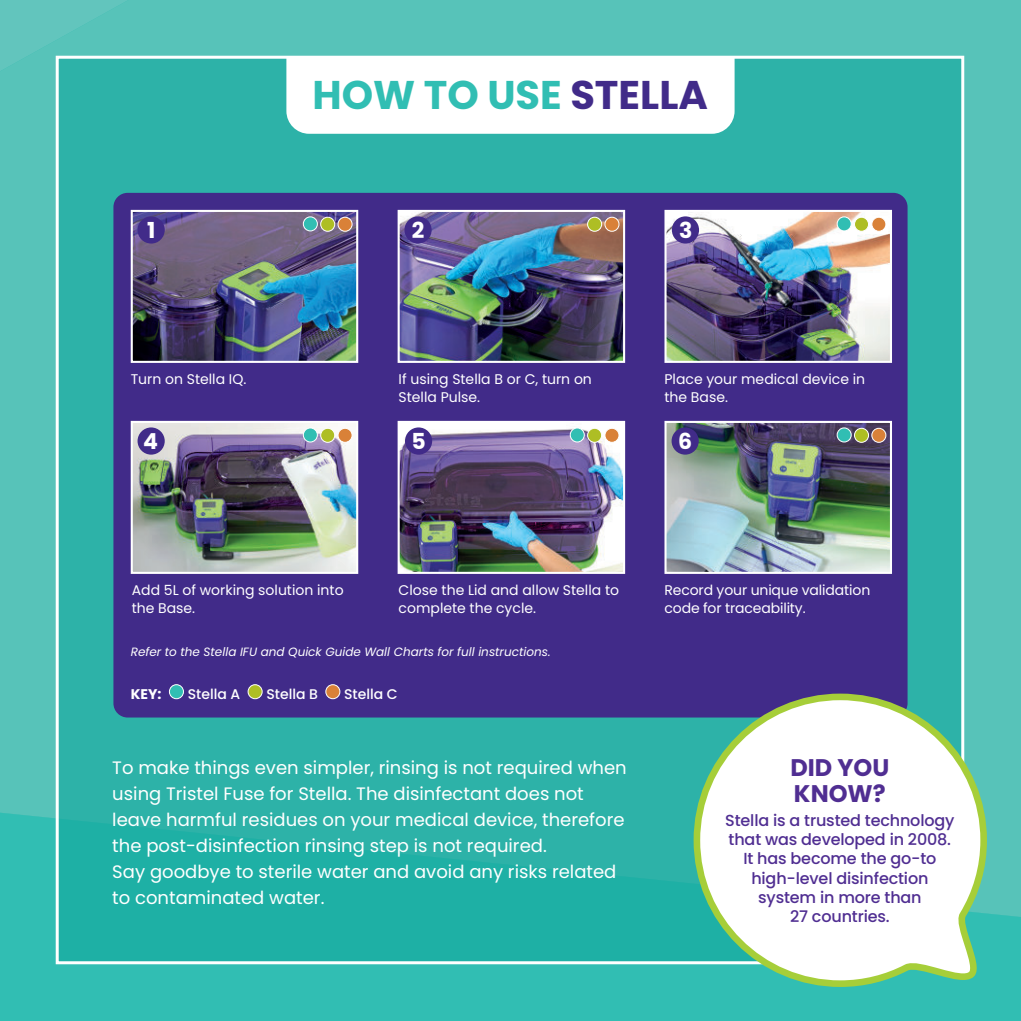
<style>
.page{position:relative;width:1021px;height:1021px;background:#fff}
.page>*{position:absolute;margin:0;border:0;box-sizing:border-box;transform-origin:0 0}
.t1{font:700 40px "Poppins";color:#31beb3}
.t2{font:700 24px/26px "Poppins";color:#502e92}
.t3{font:700 22px "Poppins";color:#fff}
.t4{font:18px/26px "Poppins";color:#fff}
.t5{font:500 16px/19.2px "Poppins";letter-spacing:-.01em;color:#502e92;text-align:center}
.t6{font:14px/18px "Poppins";color:#fff}
.t7{font:500 14px "Poppins";color:#fff}
.t8{font:700 14px "Poppins";color:#fff}
.t9{font:italic 12px "Poppins";color:#fff}
.s1{color:#412b89}
</style>
<div class="page">
<div style="left:0;top:0;width:685px;height:723px;background:#57c3b9"></div>
<div style="left:685px;top:0;width:335px;height:812px;background:#57c3b9"></div>
<div style="left:0;top:723px;width:56px;height:89px;background:#57c3b9"></div>
<svg style="left:0;top:812px;width:1020px;height:208px;fill:#31beb3"></svg>
<svg style="left:0;top:0;width:128px;height:71px"></svg>
<div style="left:58px;top:58px;width:905px;height:905px;background:linear-gradient(to right,#27b1a7,#2db2a8)"></div>
<div style="left:113px;top:193px;width:794px;height:524px;background:#412b89;border-radius:14px"></div>
<svg style="left:286px;top:56px;width:448px;height:78px"></svg>
<img style="left:134px;top:213px;width:221px;height:147px">
<div style="left:131px;top:210px;width:227px;height:153px;border:2px solid #fff"></div>
<img style="left:134px;top:424px;width:221px;height:147px">
<div style="left:131px;top:421px;width:227px;height:153px;border:2px solid #fff"></div>
<img style="left:400px;top:213px;width:222px;height:147px">
<div style="left:397px;top:210px;width:228px;height:153px;border:2px solid #fff"></div>
<img style="left:400px;top:424px;width:222px;height:147px">
<div style="left:397px;top:421px;width:228px;height:153px;border:2px solid #fff"></div>
<img style="left:667px;top:213px;width:222px;height:147px">
<div style="left:664px;top:210px;width:228px;height:153px;border:2px solid #fff"></div>
<img style="left:667px;top:424px;width:222px;height:147px">
<div style="left:664px;top:421px;width:228px;height:153px;border:2px solid #fff"></div>
<svg style="left:690px;top:690px;width:300px;height:300px"></svg>
<div style="left:169px;top:684px;width:14px;height:14px;background:#31beb3;border-radius:50%"></div>
<div style="left:169px;top:684px;width:15px;height:15px;border:1px solid #fff;border-radius:50%"></div>
<div style="left:248px;top:684px;width:14px;height:14px;background:#aebe24;border-radius:50%"></div>
<div style="left:247px;top:684px;width:16px;height:15px;border:1px solid #fff;border-radius:50%"></div>
<div style="left:326px;top:684px;width:14px;height:14px;background:#d98138;border-radius:50%"></div>
<div style="left:325px;top:684px;width:15px;height:15px;border:1px solid #fff;border-radius:50%"></div>
<div style="left:837px;top:428px;width:14px;height:14px;background:#31beb3;border-radius:50%"></div>
<div style="left:836px;top:427px;width:15px;height:15px;border:1px solid #fff;border-radius:50%"></div>
<div style="left:854px;top:428px;width:14px;height:14px;background:#aebe24;border-radius:50%"></div>
<div style="left:854px;top:428px;width:15px;height:15px;border:1px solid #fff;border-radius:50%"></div>
<div style="left:871px;top:428px;width:14px;height:14px;background:#d98138;border-radius:50%"></div>
<div style="left:871px;top:428px;width:15px;height:15px;border:1px solid #fff;border-radius:50%"></div>
<div style="left:837px;top:217px;width:14px;height:14px;background:#31beb3;border-radius:50%"></div>
<div style="left:836px;top:216px;width:15px;height:15px;border:1px solid #fff;border-radius:50%"></div>
<div style="left:854px;top:217px;width:14px;height:14px;background:#aebe24;border-radius:50%"></div>
<div style="left:854px;top:217px;width:15px;height:15px;border:1px solid #fff;border-radius:50%"></div>
<div style="left:871px;top:217px;width:14px;height:14px;background:#d98138;border-radius:50%"></div>
<div style="left:871px;top:217px;width:15px;height:15px;border:1px solid #fff;border-radius:50%"></div>
<div style="left:587px;top:217px;width:14px;height:14px;background:#aebe24;border-radius:50%"></div>
<div style="left:587px;top:217px;width:15px;height:15px;border:1px solid #fff;border-radius:50%"></div>
<div style="left:605px;top:217px;width:14px;height:14px;background:#d98138;border-radius:50%"></div>
<div style="left:604px;top:217px;width:15px;height:15px;border:1px solid #fff;border-radius:50%"></div>
<div style="left:303px;top:217px;width:14px;height:14px;background:#31beb3;border-radius:50%"></div>
<div style="left:303px;top:216px;width:15px;height:15px;border:1px solid #fff;border-radius:50%"></div>
<div style="left:321px;top:217px;width:14px;height:14px;background:#aebe24;border-radius:50%"></div>
<div style="left:320px;top:217px;width:15px;height:15px;border:1px solid #fff;border-radius:50%"></div>
<div style="left:338px;top:217px;width:14px;height:14px;background:#d98138;border-radius:50%"></div>
<div style="left:337px;top:217px;width:15px;height:15px;border:1px solid #fff;border-radius:50%"></div>
<div style="left:303px;top:428px;width:14px;height:14px;background:#31beb3;border-radius:50%"></div>
<div style="left:303px;top:427px;width:15px;height:15px;border:1px solid #fff;border-radius:50%"></div>
<div style="left:321px;top:428px;width:14px;height:14px;background:#aebe24;border-radius:50%"></div>
<div style="left:320px;top:428px;width:15px;height:15px;border:1px solid #fff;border-radius:50%"></div>
<div style="left:338px;top:428px;width:14px;height:14px;background:#d98138;border-radius:50%"></div>
<div style="left:337px;top:428px;width:15px;height:15px;border:1px solid #fff;border-radius:50%"></div>
<div style="left:570px;top:428px;width:14px;height:14px;background:#31beb3;border-radius:50%"></div>
<div style="left:569px;top:427px;width:15px;height:15px;border:1px solid #fff;border-radius:50%"></div>
<div style="left:587px;top:428px;width:14px;height:14px;background:#aebe24;border-radius:50%"></div>
<div style="left:587px;top:428px;width:15px;height:15px;border:1px solid #fff;border-radius:50%"></div>
<div style="left:605px;top:428px;width:14px;height:14px;background:#d98138;border-radius:50%"></div>
<div style="left:604px;top:428px;width:15px;height:15px;border:1px solid #fff;border-radius:50%"></div>
<div style="left:137px;top:216px;width:28px;height:27px;background:#412b89;border-radius:50%"></div>
<div style="left:404px;top:216px;width:27px;height:27px;background:#412b89;border-radius:50%"></div>
<div style="left:672px;top:216px;width:27px;height:27px;background:#412b89;border-radius:50%"></div>
<div style="left:137px;top:427px;width:28px;height:27px;background:#412b89;border-radius:50%"></div>
<div style="left:405px;top:427px;width:27px;height:27px;background:#412b89;border-radius:50%"></div>
<div style="left:671px;top:427px;width:27px;height:27px;background:#412b89;border-radius:50%"></div>
<h1 class="t1" style="left:312px;top:72px;width:397px">HOW TO USE <span class="s1">STELLA</span></h1>
<p class="t3" style="left:147px;top:218px;width:10px">1</p>
<p class="t3" style="left:411px;top:218px;width:14px">2</p>
<p class="t3" style="left:679px;top:218px;width:15px">3</p>
<p class="t6" style="left:131px;top:370px;width:117px">Turn on Stella IQ.</p>
<p class="t6" style="left:398px;top:370px;width:195px">If using Stella B or C, turn on<br>Stella Pulse.</p>
<p class="t6" style="left:664px;top:370px;width:202px">Place your medical device in the Base.</p>
<p class="t3" style="left:143px;top:428px;width:16px">4</p>
<p class="t3" style="left:411px;top:429px;width:16px">5</p>
<p class="t3" style="left:678px;top:429px;width:16px">6</p>
<p class="t6" style="left:132px;top:581px;width:213px">Add 5L of working solution into the Base.</p>
<p class="t6" style="left:398px;top:581px;width:222px">Close the Lid and allow Stella to complete the cycle.</p>
<p class="t6" style="left:664px;top:581px;width:207px">Record your unique validation code for traceability.</p>
<p class="t9" style="left:131px;top:646px;width:421px">Refer to the Stella IFU and Quick Guide Wall Charts for full instructions.</p>
<p class="t8" style="left:131px;top:686px;width:32px">KEY:</p>
<p class="t7" style="left:188px;top:686px;width:54px">Stella A</p>
<p class="t7" style="left:266px;top:686px;width:53px">Stella B</p>
<p class="t7" style="left:344px;top:686px;width:55px">Stella C</p>
<p class="t4" style="left:112px;top:754px;width:516px">To make things even simpler, rinsing is not required when using Tristel Fuse for Stella. The disinfectant does not leave harmful residues on your medical device, therefore the post-disinfection rinsing step is not required.<br>Say goodbye to sterile water and avoid any risks related to contaminated water.</p>
<h2 class="t2" style="left:790px;top:755px;width:100px">DID YOU<br>KNOW?</h2>
<p class="t5" style="left:725px;top:811px;width:231px">Stella is a trusted technology that was developed in 2008.<br>It has become the go-to high-level disinfection system in more than<br>27 countries.</p>
</div>
